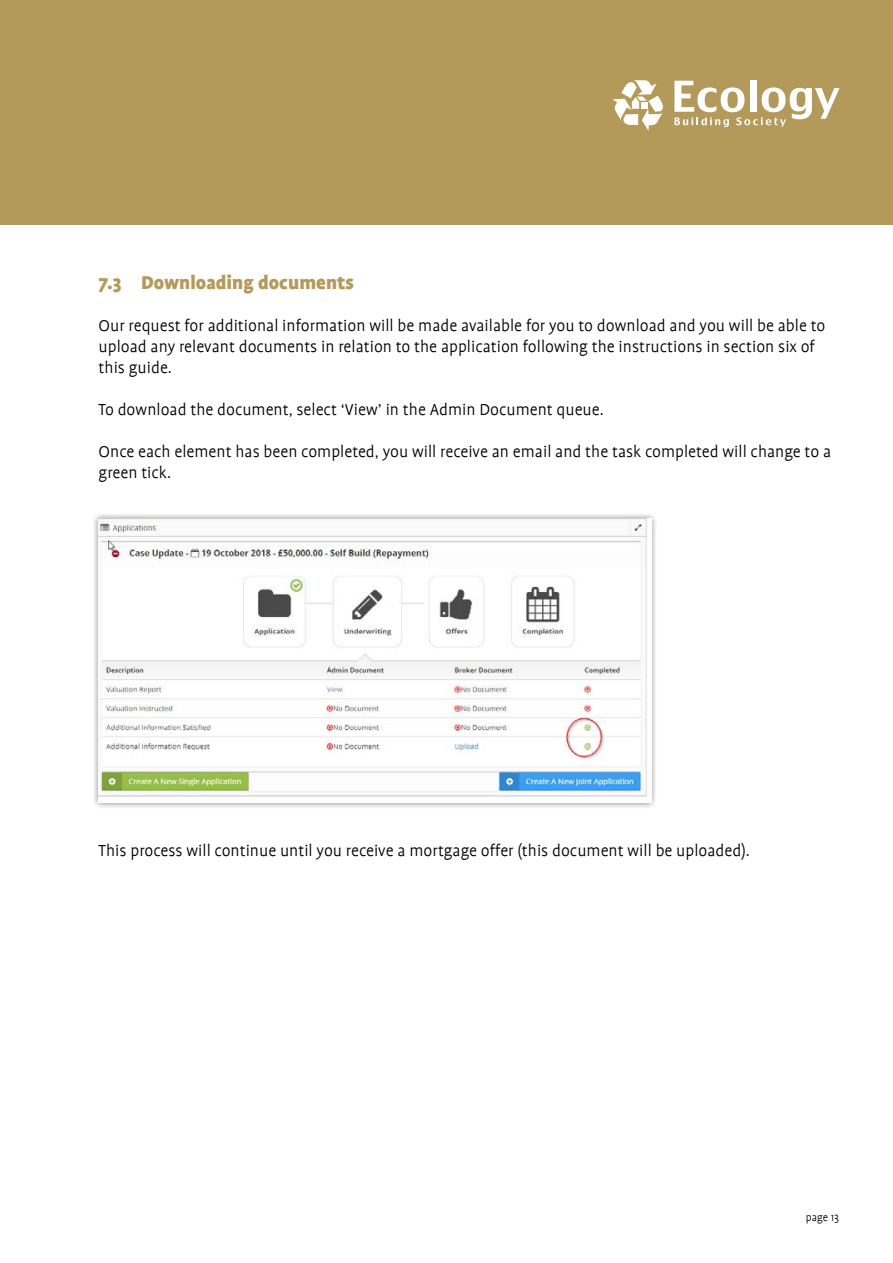
<style>
.page{position:relative;width:893px;height:1263px;background:#fff}
.page>*{position:absolute;margin:0;border:0;box-sizing:border-box;transform-origin:0 0}
.t1{font:900 21px "Profile";color:#b49a5a}
.t2{font:300 18px/21px "Profile";color:#000}
.t3{font:300 12px "Profile";color:#000}
</style>
<div class="page">
<div style="left:0;top:0;width:893px;height:225px;background:#b49a5a"></div>
<svg style="left:674px;top:81px;width:165px;height:46px"></svg>
<svg style="left:612px;top:80px;width:51px;height:51px"></svg>
<div style="left:92px;top:512px;width:566px;height:297px;background:#000;opacity:.5"></div>
<img style="left:99px;top:518px;width:552px;height:285px">
<p class="t1" style="left:99px;top:270px;width:257px">7.3 Downloading documents</p>
<p class="t2" style="left:99px;top:315px;width:728px">Our request for additional information will be made available for you to download and you will be able to upload any relevant documents in relation to the application following the instructions in section six of this guide.</p>
<p class="t2" style="left:99px;top:399px;width:507px">To download the document, select ‘View’ in the Admin Document queue.</p>
<p class="t2" style="left:99px;top:441px;width:734px">Once each element has been completed, you will receive an email and the task completed will change to a green tick.</p>
<p class="t2" style="left:99px;top:840px;width:653px">This process will continue until you receive a mortgage offer (this document will be uploaded).</p>
<p class="t3" style="left:806px;top:1211px;width:35px">page 13</p>
</div>
